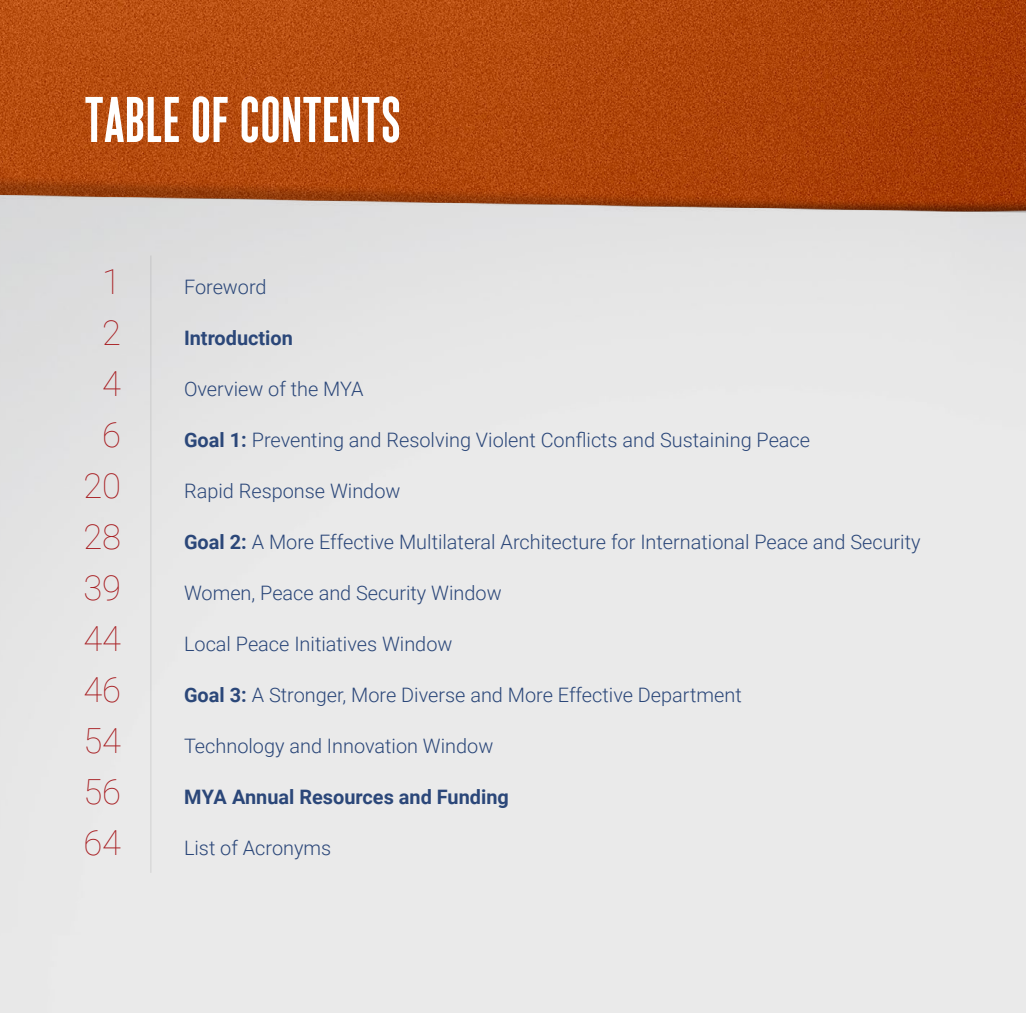
<style>
.page{position:relative;width:1026px;height:1013px;background:#fff}
.page>*{position:absolute;margin:0;border:0;box-sizing:border-box;transform-origin:0 0}
.t1{font:600 64.35px "Monopol";letter-spacing:.02em;color:#fff}
.t2{font:100 34.5px "Roboto";color:#a71c20}
.t3{font:300 19.95px "Roboto";color:#2b4779}
.t4{font:700 19.95px "Roboto";color:#2b4779}
.s1{font-weight:700}
</style>
<div class="page">
<img style="left:0;top:0;width:1026px;height:125px">
<img style="left:0;top:125px;width:1026px;height:887px">
<hr style="left:150px;top:255px;width:2px;height:617px;background:#404043">
<h1 class="t1" style="left:85px;top:85px;width:317px">TABLE OF CONTENTS</h1>
<h2 class="t2" style="left:102px;top:257px;width:20px">1</h2>
<p class="t3" style="left:184px;top:273px;width:84px">Foreword</p>
<h2 class="t2" style="left:102px;top:308px;width:20px">2</h2>
<p class="t4" style="left:184px;top:324px;width:110px">Introduction</p>
<h2 class="t2" style="left:102px;top:359px;width:20px">4</h2>
<p class="t3" style="left:184px;top:375px;width:181px">Overview of the MYA</p>
<h2 class="t2" style="left:102px;top:410px;width:20px">6</h2>
<p class="t3" style="left:184px;top:426px;width:628px"><span class="s1">Goal 1:</span> Preventing and Resolving Violent Conflicts and Sustaining Peace</p>
<h2 class="t2" style="left:83px;top:461px;width:39px">20</h2>
<p class="t3" style="left:184px;top:477px;width:218px">Rapid Response Window</p>
<h2 class="t2" style="left:83px;top:512px;width:39px">28</h2>
<p class="t3" style="left:184px;top:528px;width:738px"><span class="s1">Goal 2:</span> A More Effective Multilateral Architecture for International Peace and Security</p>
<h2 class="t2" style="left:83px;top:563px;width:39px">39</h2>
<p class="t3" style="left:184px;top:579px;width:319px">Women, Peace and Security Window</p>
<h2 class="t2" style="left:83px;top:614px;width:39px">44</h2>
<p class="t3" style="left:184px;top:630px;width:270px">Local Peace Initiatives Window</p>
<h2 class="t2" style="left:83px;top:665px;width:39px">46</h2>
<p class="t3" style="left:184px;top:681px;width:559px"><span class="s1">Goal 3:</span> A Stronger, More Diverse and More Effective Department</p>
<h2 class="t2" style="left:83px;top:716px;width:39px">54</h2>
<p class="t3" style="left:184px;top:732px;width:311px">Technology and Innovation Window</p>
<h2 class="t2" style="left:83px;top:767px;width:39px">56</h2>
<p class="t4" style="left:184px;top:783px;width:326px">MYA Annual Resources and Funding</p>
<h2 class="t2" style="left:83px;top:818px;width:39px">64</h2>
<p class="t3" style="left:184px;top:834px;width:149px">List of Acronyms</p>
</div>
